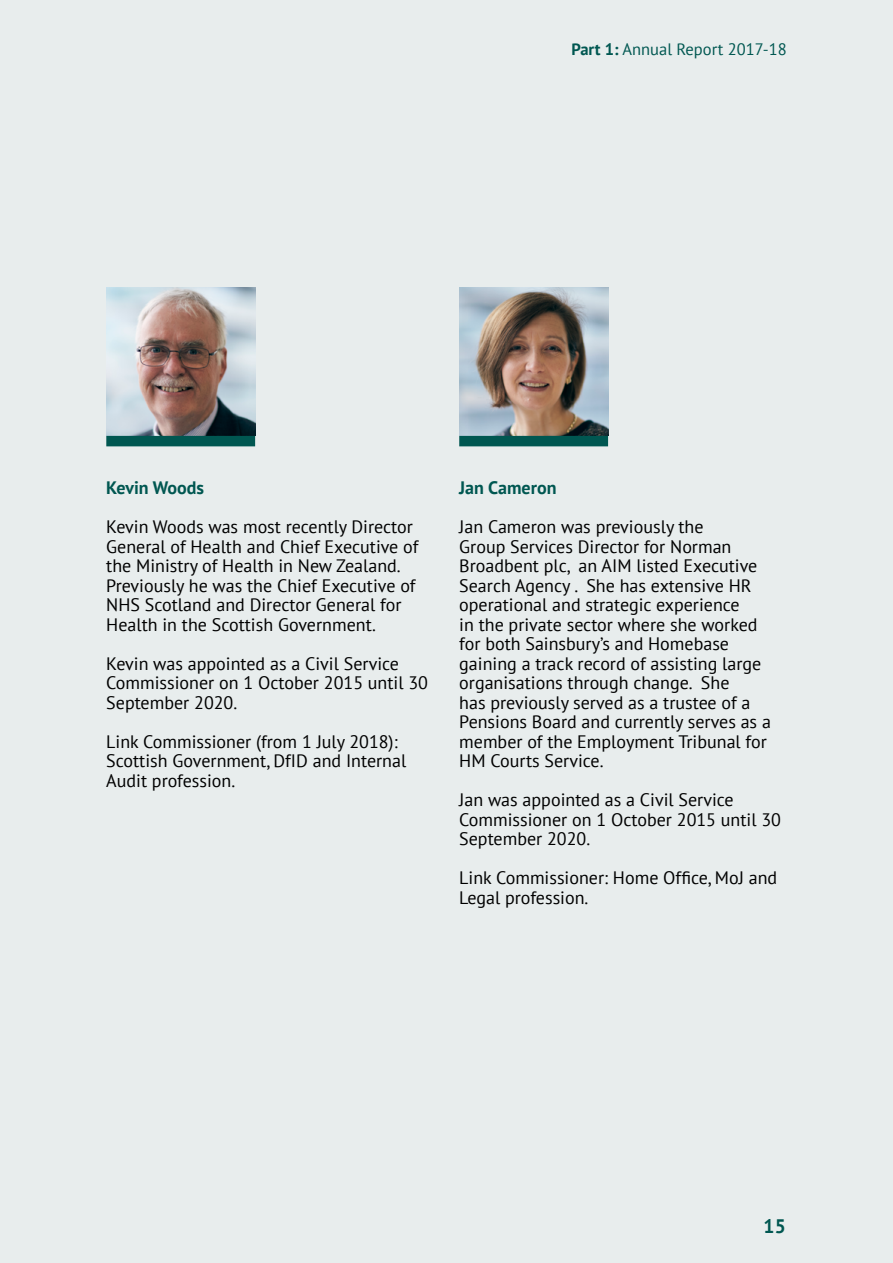
<style>
.page{position:relative;width:893px;height:1263px;background:#e8eded}
.page>*{position:absolute;margin:0;border:0;box-sizing:border-box;transform-origin:0 0}
.t1{font:700 19.5px "PT Sans";color:#005751}
.Body_text{font:18px/19.5px "PT Sans";color:#000}
.Body_text_Grey{font:700 18px "PT Sans";color:#005751}
.t2{font:16.5px "PT Sans";color:#005751}
.s1{font-weight:700}
</style>
<div class="page">
<img style="left:106px;top:287px;width:149px;height:149px">
<img style="left:459px;top:287px;width:149px;height:149px">
<div style="left:106px;top:436px;width:149px;height:10px;background:#005751"></div>
<div style="left:459px;top:436px;width:149px;height:10px;background:#005751"></div>
<p class="t2" style="left:571px;top:38px;width:217px"><span class="s1">Part 1:</span> Annual Report 2017-18</p>
<p class="Body_text_Grey" style="left:106px;top:476px;width:99px">Kevin Woods</p>
<p class="Body_text" style="left:106px;top:517px;width:314px">Kevin Woods was most recently Director General of Health and Chief Executive of the Ministry of Health in New Zealand.<br>Previously he was the Chief Executive of NHS Scotland and Director General for Health in the Scottish Government.</p>
<p class="Body_text" style="left:106px;top:653px;width:323px">Kevin was appointed as a Civil Service<br>Commissioner on 1 October 2015 until 30<br>September 2020.</p>
<p class="Body_text" style="left:106px;top:731px;width:301px">Link Commissioner (from 1 July 2018):<br>Scottish Government, DfID and Internal<br>Audit profession.</p>
<p class="Body_text_Grey" style="left:459px;top:476px;width:99px">Jan Cameron</p>
<p class="Body_text" style="left:459px;top:517px;width:313px">Jan Cameron was previously the<br>Group Services Director for Norman Broadbent plc, an AIM listed Executive Search Agency . She has extensive HR operational and strategic experience<br>in the private sector where she worked for both Sainsbury’s and Homebase gaining a track record of assisting large organisations through change. She<br>has previously served as a trustee of a Pensions Board and currently serves as a member of the Employment Tribunal for HM Courts Service.</p>
<p class="Body_text" style="left:459px;top:790px;width:323px">Jan was appointed as a Civil Service<br>Commissioner on 1 October 2015 until 30<br>September 2020.</p>
<p class="Body_text" style="left:459px;top:868px;width:319px">Link Commissioner: Home Office, MoJ and<br>Legal profession.</p>
<p class="t1" style="left:764px;top:1213px;width:24px">15</p>
</div>
